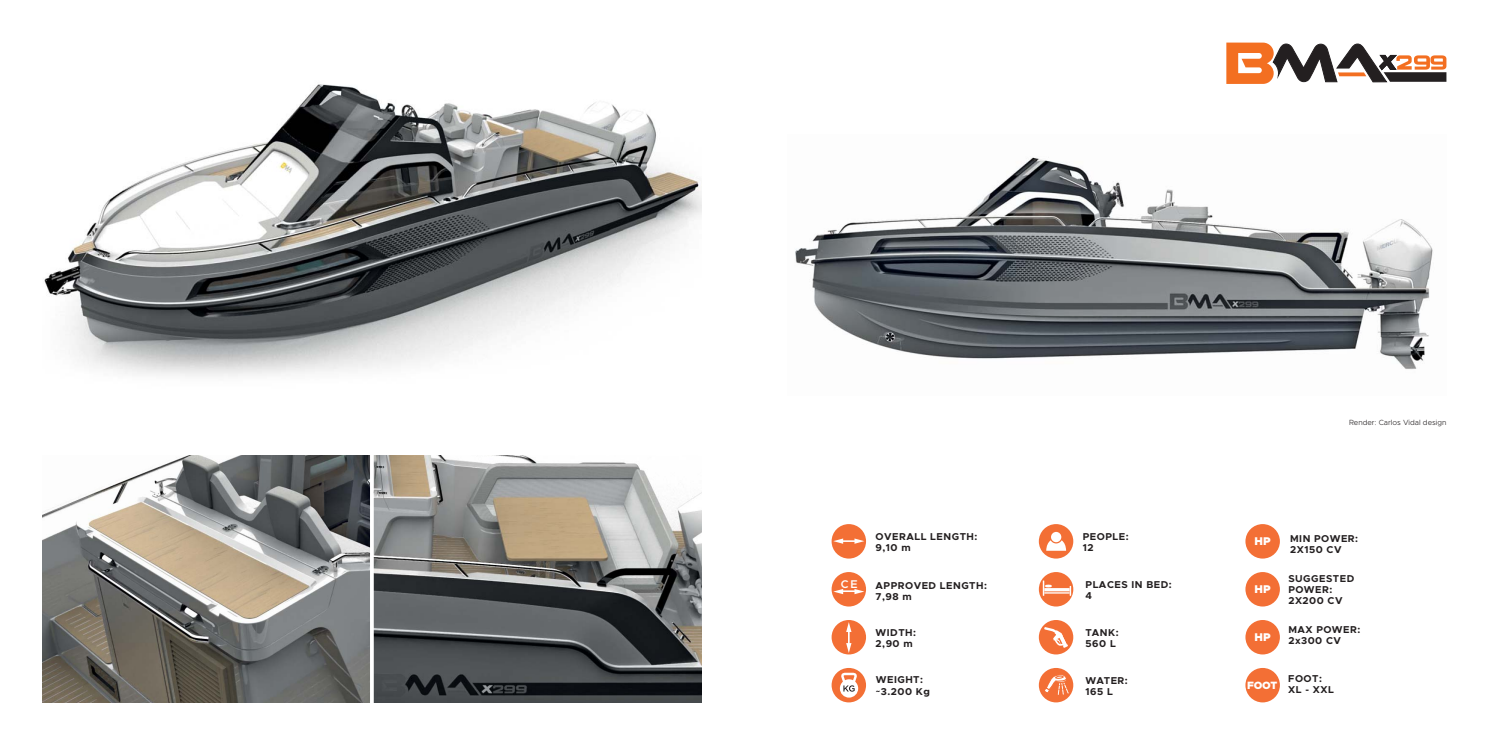
<style>
.page{position:relative;width:1489px;height:745px;background:#fff}
.page>*{position:absolute;margin:0;border:0;box-sizing:border-box;transform-origin:0 0}
.t1{font:900 11.25px "Metropolis";color:#fff}
.t2{font:600 11.25px "Metropolis";color:#fff}
.t3{font:900 10.62px "Metropolis";color:#fff}
.t4{font:700 10px/11.2px "Metropolis";letter-spacing:.05em;color:#231f20}
.t5{font:300 7.5px "Metropolis";color:#231f20}
</style>
<div class="page">
<img style="left:795px;top:157px;width:638px;height:213px">
<img style="left:44px;top:84px;width:658px;height:292px">
<img style="left:43px;top:455px;width:659px;height:247px">
<svg style="left:370px;top:455px;width:4px;height:248px"></svg>
<svg style="left:1038px;top:619px;width:35px;height:35px"></svg>
<svg style="left:1044px;top:626px;width:23px;height:21px"></svg>
<div style="left:831px;top:619px;width:35px;height:35px;background:#f36f35;border-radius:50%"></div>
<svg style="left:846px;top:622px;width:5px;height:30px"></svg>
<svg style="left:1038px;top:523px;width:35px;height:35px"></svg>
<svg style="left:1046px;top:540px;width:20px;height:10px"></svg>
<svg style="left:1050px;top:531px;width:11px;height:11px"></svg>
<div style="left:1245px;top:523px;width:34px;height:35px;background:#f36f35;border-radius:50%"></div>
<div style="left:1245px;top:571px;width:34px;height:35px;background:#f36f35;border-radius:50%"></div>
<div style="left:1245px;top:619px;width:34px;height:35px;background:#f36f35;border-radius:50%"></div>
<div style="left:1245px;top:667px;width:34px;height:35px;background:#f36f35;border-radius:50%"></div>
<div style="left:831px;top:571px;width:35px;height:35px;background:#f36f35;border-radius:50%"></div>
<svg style="left:833px;top:589px;width:31px;height:5px"></svg>
<div style="left:831px;top:523px;width:35px;height:35px;background:#f36f35;border-radius:50%"></div>
<svg style="left:833px;top:538px;width:31px;height:5px"></svg>
<svg style="left:831px;top:667px;width:35px;height:35px"></svg>
<svg style="left:839px;top:672px;width:19px;height:25px"></svg>
<svg style="left:1038px;top:667px;width:35px;height:35px"></svg>
<svg style="left:1043px;top:674px;width:25px;height:20px"></svg>
<svg style="left:1038px;top:571px;width:35px;height:35px"></svg>
<svg style="left:1042px;top:580px;width:29px;height:17px"></svg>
<svg style="left:1226px;top:43px;width:220px;height:41px"></svg>
<p class="t2" style="left:840px;top:580px;width:18px">CE</p>
<p class="t4" style="left:875px;top:530px;width:103px">OVERALL LENGTH:<br>9,10 m</p>
<p class="t4" style="left:875px;top:579px;width:113px">APPROVED LENGTH:<br>7,98 m</p>
<p class="t4" style="left:875px;top:626px;width:42px">WIDTH:<br>2,90 m</p>
<p class="t4" style="left:875px;top:674px;width:55px">WEIGHT: ~3.200 Kg</p>
<p class="t5" style="left:1348px;top:419px;width:99px">Render: Carlos Vidal design</p>
<p class="t4" style="left:1082px;top:530px;width:47px">PEOPLE:<br>12</p>
<p class="t4" style="left:1289px;top:533px;width:69px">MIN POWER:<br>2X150 CV</p>
<p class="t1" style="left:1254px;top:537px;width:18px">HP</p>
<p class="t4" style="left:1085px;top:578px;width:88px">PLACES IN BED:<br>4</p>
<p class="t4" style="left:1085px;top:626px;width:35px">TANK:<br>560 L</p>
<p class="t4" style="left:1085px;top:674px;width:44px">WATER:<br>165 L</p>
<p class="t1" style="left:1254px;top:585px;width:18px">HP</p>
<p class="t4" style="left:1288px;top:572px;width:67px">SUGGESTED<br>POWER:<br>2X200 CV</p>
<p class="t1" style="left:1254px;top:633px;width:18px">HP</p>
<p class="t4" style="left:1288px;top:623px;width:73px">MAX POWER:<br>2x300 CV</p>
<p class="t3" style="left:1246px;top:680px;width:32px">FOOT</p>
<p class="t4" style="left:1287px;top:673px;width:47px">FOOT:<br>XL - XXL</p>
</div>
